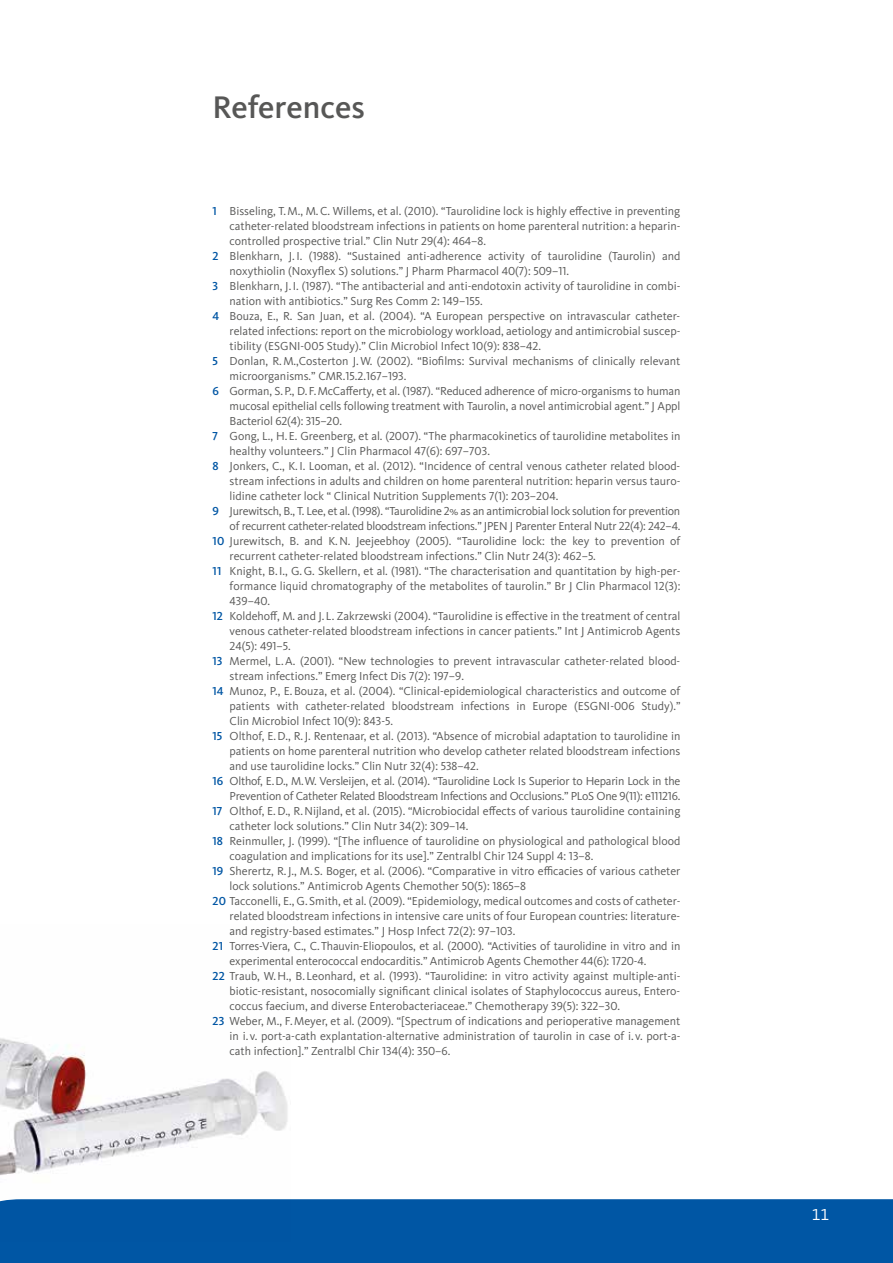
<style>
.page{position:relative;width:893px;height:1263px;background:#fff}
.page>*{position:absolute;margin:0;border:0;box-sizing:border-box;transform-origin:0 0}
.t1{font:500 32.4px "Kievit OT";color:#575756}
.t2{font:16.5px "Kievit OT";color:#fff}
.t3{font:12px "Kievit OT";color:#575756}
.t4{font:12px "Kievit OT";letter-spacing:-.02em;color:#575756}
.s1{font-weight:500;color:#0056a4}
</style>
<div class="page">
<div style="left:0;top:1199px;width:893px;height:64px;background:#0056a4"></div>
<img style="left:0;top:1038px;width:290px;height:203px">
<h1 class="t1" style="left:213px;top:88px;width:154px">References</h1>
<p class="t3" style="left:213px;top:204px;width:469px"><span class="s1">1</span> Bisseling, T.M., M.C. Willems, et al. (2010). “Taurolidine lock is highly effective in preventing</p>
<p class="t3" style="left:230px;top:219px;width:452px">catheter-related bloodstream infections in patients on home parenteral nutrition: a heparin-</p>
<p class="t3" style="left:230px;top:234px;width:258px">controlled prospective trial.” Clin Nutr 29(4): 464–8.</p>
<p class="t3" style="left:213px;top:249px;width:469px"><span class="s1">2</span> Blenkharn, J.I. (1988). “Sustained anti-adherence activity of taurolidine (Taurolin) and</p>
<p class="t3" style="left:230px;top:264px;width:341px">noxythiolin (Noxyflex S) solutions.” J Pharm Pharmacol 40(7): 509–11.</p>
<p class="t3" style="left:213px;top:279px;width:469px"><span class="s1">3</span> Blenkharn, J.I. (1987). “The antibacterial and anti-endotoxin activity of taurolidine in combi-</p>
<p class="t3" style="left:230px;top:294px;width:255px">nation with antibiotics.” Surg Res Comm 2: 149–155.</p>
<p class="t3" style="left:213px;top:309px;width:469px"><span class="s1">4</span> Bouza, E., R. San Juan, et al. (2004). “A European perspective on intravascular catheter-</p>
<p class="t3" style="left:230px;top:324px;width:452px">related infections: report on the microbiology workload, aetiology and antimicrobial suscep-</p>
<p class="t3" style="left:230px;top:339px;width:313px">tibility (ESGNI-005 Study).” Clin Microbiol Infect 10(9): 838–42.</p>
<p class="t3" style="left:213px;top:354px;width:469px"><span class="s1">5</span> Donlan, R.M.,Costerton J.W. (2002). “Biofilms: Survival mechanisms of clinically relevant</p>
<p class="t3" style="left:230px;top:369px;width:178px">microorganisms.” CMR.15.2.167–193.</p>
<p class="t3" style="left:213px;top:384px;width:469px"><span class="s1">6</span> Gorman, S.P., D.F.McCafferty, et al. (1987). “Reduced adherence of micro-organisms to human</p>
<p class="t3" style="left:230px;top:399px;width:452px">mucosal epithelial cells following treatment with Taurolin, a novel antimicrobial agent.” J Appl</p>
<p class="t3" style="left:230px;top:414px;width:114px">Bacteriol 62(4): 315–20.</p>
<p class="t3" style="left:213px;top:429px;width:469px"><span class="s1">7</span> Gong, L., H.E. Greenberg, et al. (2007). “The pharmacokinetics of taurolidine metabolites in</p>
<p class="t3" style="left:230px;top:444px;width:262px">healthy volunteers.” J Clin Pharmacol 47(6): 697–703.</p>
<p class="t3" style="left:213px;top:459px;width:469px"><span class="s1">8</span> Jonkers, C., K.I. Looman, et al. (2012). “Incidence of central venous catheter related blood-</p>
<p class="t3" style="left:230px;top:474px;width:452px">stream infections in adults and children on home parenteral nutrition: heparin versus tauro-</p>
<p class="t3" style="left:230px;top:489px;width:330px">lidine catheter lock “ Clinical Nutrition Supplements 7(1): 203–204.</p>
<p class="t4" style="left:213px;top:504px;width:469px"><span class="s1">9</span> Jurewitsch, B., T. Lee, et al. (1998). “Taurolidine 2% as an antimicrobial lock solution for prevention</p>
<p class="t4" style="left:230px;top:519px;width:452px">of recurrent catheter-related bloodstream infections.” JPEN J Parenter Enteral Nutr 22(4): 242–4.</p>
<p class="t3" style="left:213px;top:534px;width:469px"><span class="s1">10</span> Jurewitsch, B. and K.N. Jeejeebhoy (2005). “Taurolidine lock: the key to prevention of</p>
<p class="t3" style="left:230px;top:549px;width:368px">recurrent catheter-related bloodstream infections.” Clin Nutr 24(3): 462–5.</p>
<p class="t3" style="left:213px;top:564px;width:469px"><span class="s1">11</span> Knight, B.I., G.G. Skellern, et al. (1981). “The characterisation and quantitation by high-per-</p>
<p class="t3" style="left:230px;top:579px;width:452px">formance liquid chromatography of the metabolites of taurolin.” Br J Clin Pharmacol 12(3):</p>
<p class="t3" style="left:230px;top:594px;width:42px">439–40.</p>
<p class="t3" style="left:213px;top:609px;width:469px"><span class="s1">12</span> Koldehoff, M. and J. L. Zakrzewski (2004). “Taurolidine is effective in the treatment of central</p>
<p class="t3" style="left:230px;top:624px;width:452px">venous catheter-related bloodstream infections in cancer patients.” Int J Antimicrob Agents</p>
<p class="t3" style="left:230px;top:639px;width:63px">24(5): 491–5.</p>
<p class="t3" style="left:213px;top:654px;width:469px"><span class="s1">13</span> Mermel, L.A. (2001). “New technologies to prevent intravascular catheter-related blood-</p>
<p class="t3" style="left:230px;top:669px;width:236px">stream infections.” Emerg Infect Dis 7(2): 197–9.</p>
<p class="t3" style="left:213px;top:684px;width:469px"><span class="s1">14</span> Munoz, P., E.Bouza, et al. (2004). “Clinical-epidemiological characteristics and outcome of</p>
<p class="t3" style="left:230px;top:699px;width:452px">patients with catheter-related bloodstream infections in Europe (ESGNI-006 Study).”</p>
<p class="t3" style="left:230px;top:714px;width:165px">Clin Microbiol Infect 10(9): 843-5.</p>
<p class="t3" style="left:213px;top:729px;width:469px"><span class="s1">15</span> Olthof, E.D., R.J. Rentenaar, et al. (2013). “Absence of microbial adaptation to taurolidine in</p>
<p class="t3" style="left:230px;top:744px;width:452px">patients on home parenteral nutrition who develop catheter related bloodstream infections</p>
<p class="t3" style="left:230px;top:759px;width:251px">and use taurolidine locks.” Clin Nutr 32(4): 538–42.</p>
<p class="t4" style="left:213px;top:774px;width:469px"><span class="s1">16</span> Olthof, E.D., M.W. Versleijen, et al. (2014). “Taurolidine Lock Is Superior to Heparin Lock in the</p>
<p class="t4" style="left:230px;top:789px;width:452px">Prevention of Catheter Related Bloodstream Infections and Occlusions.” PLoS One 9(11): e111216.</p>
<p class="t3" style="left:213px;top:804px;width:469px"><span class="s1">17</span> Olthof, E.D., R.Nijland, et al. (2015). “Microbiocidal effects of various taurolidine containing</p>
<p class="t3" style="left:230px;top:819px;width:240px">catheter lock solutions.” Clin Nutr 34(2): 309–14.</p>
<p class="t3" style="left:213px;top:834px;width:469px"><span class="s1">18</span> Reinmuller, J. (1999). “[The influence of taurolidine on physiological and pathological blood</p>
<p class="t3" style="left:230px;top:849px;width:365px">coagulation and implications for its use].” Zentralbl Chir 124 Suppl 4: 13–8.</p>
<p class="t3" style="left:213px;top:864px;width:469px"><span class="s1">19</span> Sherertz, R.J., M. S. Boger, et al. (2006). “Comparative in vitro efficacies of various catheter</p>
<p class="t3" style="left:230px;top:879px;width:298px">lock solutions.” Antimicrob Agents Chemother 50(5): 1865–8</p>
<p class="t3" style="left:213px;top:894px;width:469px"><span class="s1">20</span> Tacconelli, E., G. Smith, et al. (2009). “Epidemiology, medical outcomes and costs of catheter-</p>
<p class="t3" style="left:230px;top:909px;width:452px">related bloodstream infections in intensive care units of four European countries: literature-</p>
<p class="t3" style="left:230px;top:924px;width:287px">and registry-based estimates.” J Hosp Infect 72(2): 97–103.</p>
<p class="t3" style="left:213px;top:939px;width:469px"><span class="s1">21</span> Torres-Viera, C., C.Thauvin-Eliopoulos, et al. (2000). “Activities of taurolidine in vitro and in</p>
<p class="t3" style="left:230px;top:954px;width:418px">experimental enterococcal endocarditis.” Antimicrob Agents Chemother 44(6): 1720-4.</p>
<p class="t3" style="left:213px;top:969px;width:469px"><span class="s1">22</span> Traub, W.H., B. Leonhard, et al. (1993). “Taurolidine: in vitro activity against multiple-anti-</p>
<p class="t3" style="left:230px;top:984px;width:452px">biotic-resistant, nosocomially significant clinical isolates of Staphylococcus aureus, Entero-</p>
<p class="t3" style="left:230px;top:999px;width:392px">coccus faecium, and diverse Enterobacteriaceae.” Chemotherapy 39(5): 322–30.</p>
<p class="t3" style="left:213px;top:1014px;width:469px"><span class="s1">23</span> Weber, M., F.Meyer, et al. (2009). “[Spectrum of indications and perioperative management</p>
<p class="t3" style="left:230px;top:1029px;width:452px">in i. v. port-a-cath explantation-alternative administration of taurolin in case of i. v. port-a-</p>
<p class="t3" style="left:230px;top:1044px;width:222px">cath infection].” Zentralbl Chir 134(4): 350–6.</p>
<h2 class="t2" style="left:812px;top:1205px;width:19px">11</h2>
</div>
